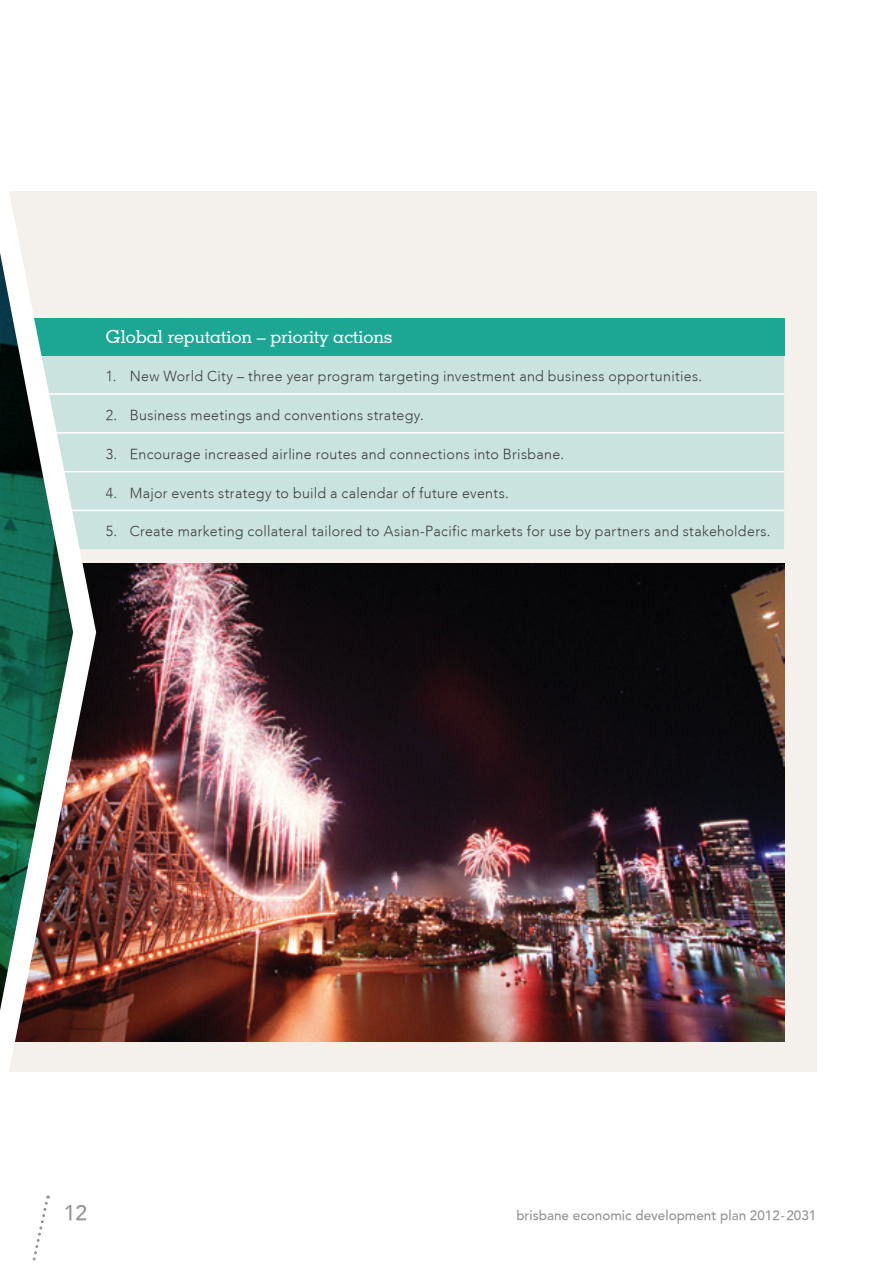
<style>
.page{position:relative;width:893px;height:1263px;background:#fff}
.page>*{position:absolute;margin:0;border:0;box-sizing:border-box;transform-origin:0 0}
.t1{font:500 21px "Avenir";color:#939598}
.t2{font:500 18px "Geometric Slab 703 BT";color:#fff}
.t3{font:300 14.25px "Avenir";letter-spacing:.02em;color:#3e3e3f}
.t4{font:500 13.5px "Avenir";color:#939598}
</style>
<div class="page">
<svg style="left:32px;top:1195px;width:18px;height:66px"></svg>
<div style="left:0;top:191px;width:816px;height:880px;background:#f4f1ec"></div>
<img style="left:96px;top:563px;width:688px;height:479px">
<div style="left:0;top:319px;width:784px;height:37px;background:#1ca795"></div>
<div style="left:96px;top:356px;width:688px;height:193px;background:#cbe3de"></div>
<hr style="left:0;top:393px;width:784px;height:2px;background:#fff">
<hr style="left:0;top:432px;width:784px;height:2px;background:#fff">
<hr style="left:0;top:471px;width:784px;height:1px;background:#fff">
<hr style="left:0;top:510px;width:784px;height:1px;background:#fff">
<img style="left:0;top:191px;width:96px;height:881px">
<p class="t2" style="left:106px;top:326px;width:288px">Global reputation – priority actions</p>
<p class="t3" style="left:106px;top:368px;width:598px">1. New World City – three year program targeting investment and business opportunities.</p>
<p class="t3" style="left:106px;top:407px;width:320px">2. Business meetings and conventions strategy.</p>
<p class="t3" style="left:106px;top:446px;width:460px">3. Encourage increased airline routes and connections into Brisbane.</p>
<p class="t3" style="left:106px;top:484px;width:404px">4. Major events strategy to build a calendar of future events.</p>
<p class="t3" style="left:106px;top:523px;width:666px">5. Create marketing collateral tailored to Asian-Pacific markets for use by partners and stakeholders.</p>
<h1 class="t1" style="left:64px;top:1201px;width:25px">12</h1>
<p class="t4" style="left:516px;top:1208px;width:302px">brisbane economic development plan 2012-2031</p>
</div>
